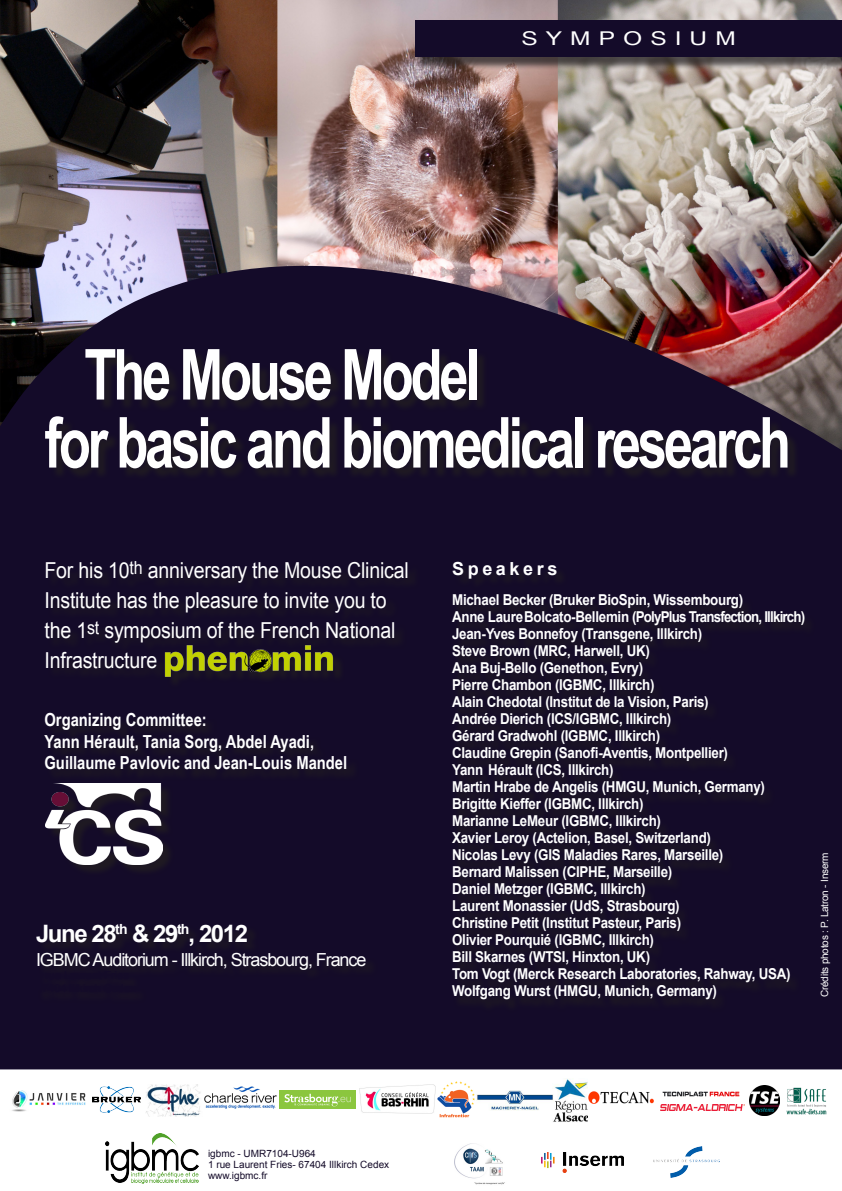
<style>
.page{position:relative;width:842px;height:1191px;background:#fff}
.page>*{position:absolute;margin:0;border:0;box-sizing:border-box;transform-origin:0 0}
.t1{font:700 70.4px "Arial Narrow";letter-spacing:-.05em;color:#fff;scale:.91 1}
.t2{font:700 24px "Arial";letter-spacing:-.06em;color:#fff}
.titres{font:22px/30px "Arial";letter-spacing:-.01em;color:#fff;scale:.89 1}
.t3{font:19px "Arial Narrow";letter-spacing:.27em;color:#fff;scale:1.57 1}
.t4{font:700 18px/21.6px "Arial Narrow";color:#fff}
.t5{font:18px "Arial";letter-spacing:-.06em;color:#fff}
.t6{font:700 18px "Arial";letter-spacing:.2em;color:#fff}
.titres-2{font:700 15px "Arial";letter-spacing:-.02em;color:#fff;scale:.89 1}
.titres-3{font:700 15px "Arial";letter-spacing:-.06em;color:#fff;scale:.89 1}
.t7{font:10px "Arial";color:#140b29}
.t8{font:10px "Arial";letter-spacing:-.02em;color:#fff}
</style>
<div class="page">
<img style="left:0;top:0;width:841px;height:41px">
<img style="left:0;top:41px;width:842px;height:1028px">
<div style="left:38px;top:925px;width:340px;height:79px;background:#140b28"></div>
<img style="left:553px;top:1079px;width:34px;height:43px">
<div style="left:453px;top:597px;width:362px;height:415px;background:#150c28"></div>
<div style="left:47px;top:351px;width:753px;height:130px;background:#150d28"></div>
<div style="left:47px;top:563px;width:373px;height:117px;background:#150c28"></div>
<div style="left:415px;top:23px;width:427px;height:47px;background:#231f20;opacity:.75"></div>
<div style="left:415px;top:20px;width:427px;height:37px;background:#140b29"></div>
<div style="left:47px;top:714px;width:312px;height:67px;background:#150d28"></div>
<div style="left:455px;top:563px;width:114px;height:27px;background:#150c28"></div>
<div style="left:167px;top:647px;width:178px;height:41px;background:#140b28"></div>
<img style="left:164px;top:645px;width:171px;height:33px">
<div style="left:47px;top:784px;width:128px;height:92px;background:#160d27"></div>
<img style="left:45px;top:783px;width:118px;height:81px">
<img style="left:542px;top:1152px;width:81px;height:20px">
<img style="left:454px;top:1143px;width:51px;height:42px">
<img style="left:105px;top:1133px;width:93px;height:50px">
<img style="left:653px;top:1146px;width:66px;height:31px">
<img style="left:12px;top:1090px;width:74px;height:21px">
<img style="left:92px;top:1086px;width:49px;height:26px">
<img style="left:146px;top:1084px;width:55px;height:33px">
<img style="left:204px;top:1086px;width:73px;height:23px">
<div style="left:279px;top:1090px;width:77px;height:19px;background:#8bc63e"></div>
<svg style="left:284px;top:1093px;width:67px;height:13px"></svg>
<img style="left:359px;top:1084px;width:77px;height:30px">
<img style="left:477px;top:1090px;width:76px;height:20px">
<img style="left:589px;top:1091px;width:64px;height:12px">
<img style="left:662px;top:1091px;width:78px;height:5px">
<img style="left:749px;top:1085px;width:31px;height:30px">
<img style="left:438px;top:1081px;width:36px;height:37px">
<img style="left:786px;top:1087px;width:41px;height:28px">
<img style="left:661px;top:1104px;width:83px;height:6px">
<p class="t3" style="left:521px;top:25px;width:138px">SYMPOSIUM</p>
<p class="t1" style="left:84px;top:321px;width:436px">The Mouse Model</p>
<p class="t1" style="left:45px;top:389px;width:822px">for basic and biomedical research</p>
<p class="titres" style="left:45px;top:555px;width:411px">For his 10<sup>th</sup> anniversary the Mouse Clinical Institute has the pleasure to invite you to the 1<sup>st</sup> symposium of the French National Infrastructure</p>
<p class="t4" style="left:45px;top:708px;width:164px">Organizing Committee:</p>
<p class="t4" style="left:45px;top:729px;width:304px">Yann Hérault, Tania Sorg, Abdel Ayadi,<br>Guillaume Pavlovic and Jean-Louis Mandel</p>
<p class="t2" style="left:36px;top:917px;width:214px">June 28<sup>th</sup> &amp; 29<sup>th</sup>, 2012</p>
<p class="t5" style="left:36px;top:947px;width:332px">IGBMC Auditorium - Illkirch, Strasbourg, France</p>
<p class="t6" style="left:452px;top:556px;width:107px">Speakers</p>
<p class="titres-2" style="left:452px;top:590px;width:329px">Michael Becker (Bruker BioSpin, Wissembourg)</p>
<p class="titres-3" style="left:452px;top:607px;width:398px">Anne LaureBolcato-Bellemin (PolyPlus Transfection, Illkirch)</p>
<p class="titres-2" style="left:452px;top:624px;width:282px">Jean-Yves Bonnefoy (Transgene, Illkirch)</p>
<p class="titres-2" style="left:452px;top:641px;width:224px">Steve Brown (MRC, Harwell, UK)</p>
<p class="titres-2" style="left:452px;top:658px;width:216px">Ana Buj-Bello (Genethon, Evry)</p>
<p class="titres-2" style="left:452px;top:675px;width:229px">Pierre Chambon (IGBMC, Illkirch)</p>
<p class="titres-2" style="left:452px;top:692px;width:290px">Alain Chedotal (Institut de la Vision, Paris)</p>
<p class="titres-2" style="left:452px;top:709px;width:248px">Andrée Dierich (ICS/IGBMC, Illkirch)</p>
<p class="titres-2" style="left:452px;top:726px;width:235px">Gérard Gradwohl (IGBMC, Illkirch)</p>
<p class="titres-2" style="left:452px;top:743px;width:311px">Claudine Grepin (Sanofi-Aventis, Montpellier)</p>
<p class="titres-2" style="left:452px;top:760px;width:183px">Yann Hérault (ICS, Illkirch)</p>
<p class="titres-2" style="left:452px;top:777px;width:353px">Martin Hrabe de Angelis (HMGU, Munich, Germany)</p>
<p class="titres-2" style="left:452px;top:794px;width:217px">Brigitte Kieffer (IGBMC, Illkirch)</p>
<p class="titres-2" style="left:452px;top:811px;width:236px">Marianne LeMeur (IGBMC, Illkirch)</p>
<p class="titres-2" style="left:452px;top:828px;width:292px">Xavier Leroy (Actelion, Basel, Switzerland)</p>
<p class="titres-2" style="left:452px;top:845px;width:306px">Nicolas Levy (GIS Maladies Rares, Marseille)</p>
<p class="titres-2" style="left:452px;top:862px;width:249px">Bernard Malissen (CIPHE, Marseille)</p>
<p class="titres-2" style="left:452px;top:879px;width:219px">Daniel Metzger (IGBMC, Illkirch)</p>
<p class="titres-2" style="left:452px;top:896px;width:257px">Laurent Monassier (UdS, Strasbourg)</p>
<p class="titres-2" style="left:452px;top:913px;width:259px">Christine Petit (Institut Pasteur, Paris)</p>
<p class="titres-2" style="left:452px;top:930px;width:228px">Olivier Pourquié (IGBMC, Illkirch)</p>
<p class="titres-2" style="left:452px;top:947px;width:224px">Bill Skarnes (WTSI, Hinxton, UK)</p>
<p class="titres-2" style="left:452px;top:964px;width:382px">Tom Vogt (Merck Research Laboratories, Rahway, USA)</p>
<p class="titres-2" style="left:452px;top:981px;width:299px">Wolfgang Wurst (HMGU, Munich, Germany)</p>
<p class="t8" style="left:818px;top:997px;width:146px;rotate:-90deg">Crédits photos : P. Latron - Inserm</p>
<p class="t7" style="left:208px;top:1147px;width:109px">igbmc - UMR7104-U964</p>
<p class="t7" style="left:208px;top:1158px;width:183px">1 rue Laurent Fries- 67404 Illkirch Cedex</p>
<p class="t7" style="left:208px;top:1169px;width:61px">www.igbmc.fr</p>
</div>
